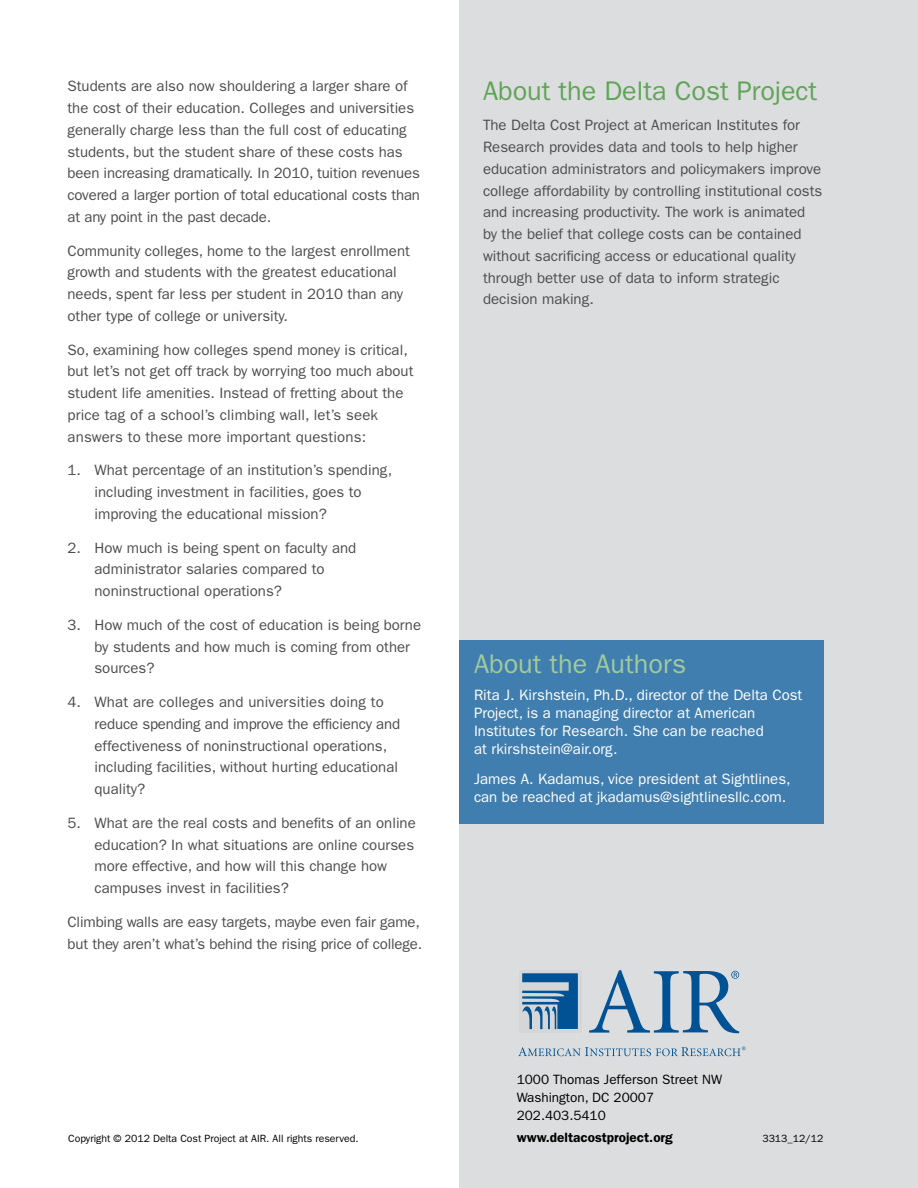
<style>
.page{position:relative;width:918px;height:1188px;background:#fff}
.page>*{position:absolute;margin:0;border:0;box-sizing:border-box;transform-origin:0 0}
.t1{font:27px "ITC Franklin Gothic Std";color:#5fa557}
.t2{font:27px "ITC Franklin Gothic Std";color:#a1ca9c}
.t3{font:15px/21.8px "ITC Franklin Gothic Std";color:#4d4d4f}
.t4{font:15px/18px "ITC Franklin Gothic Std";color:#fff}
.t5{font:13.5px/18px "ITC Franklin Gothic Std";color:#000}
.t6{font:600 13.5px "ITC Franklin Gothic Std";color:#000}
.t7{font:10.5px "ITC Franklin Gothic Std";color:#000}
</style>
<div class="page">
<div style="left:459px;top:0;width:459px;height:1188px;background:#dcddde"></div>
<svg style="left:589px;top:970px;width:150px;height:63px"></svg>
<div style="left:519px;top:970px;width:62px;height:63px;background:#d4d6d7"></div>
<svg style="left:522px;top:973px;width:56px;height:56px"></svg>
<svg style="left:518px;top:1047px;width:227px;height:9px"></svg>
<div style="left:459px;top:640px;width:365px;height:184px;background:#407eaf"></div>
<p class="t3" style="left:68px;top:75px;width:354px">Students are also now shouldering a larger share of the cost of their education. Colleges and universities generally charge less than the full cost of educating students, but the student share of these costs has been increasing dramatically. In 2010, tuition revenues covered a larger portion of total educational costs than at any point in the past decade.</p>
<p class="t3" style="left:68px;top:240px;width:344px">Community colleges, home to the largest enrollment growth and students with the greatest educational needs, spent far less per student in 2010 than any other type of college or university.</p>
<p class="t3" style="left:68px;top:339px;width:347px">So, examining how colleges spend money is critical, but let’s not get off track by worrying too much about student life amenities. Instead of fretting about the price tag of a school’s climbing wall, let’s seek answers to these more important questions:</p>
<p class="t3" style="left:94px;top:459px;width:299px;text-indent:-27px">1. What percentage of an institution’s spending, including investment in facilities, goes to improving the educational mission?</p>
<p class="t3" style="left:94px;top:537px;width:263px;text-indent:-27px">2. How much is being spent on faculty and administrator salaries compared to noninstructional operations?</p>
<p class="t3" style="left:94px;top:614px;width:328px;text-indent:-27px">3. How much of the cost of education is being borne by students and how much is coming from other sources?</p>
<p class="t3" style="left:94px;top:691px;width:307px;text-indent:-27px">4. What are colleges and universities doing to reduce spending and improve the efficiency and effectiveness of noninstructional operations, including facilities, without hurting educational quality?</p>
<p class="t3" style="left:94px;top:812px;width:323px;text-indent:-27px">5. What are the real costs and benefits of an online education? In what situations are online courses more effective, and how will this change how campuses invest in facilities?</p>
<p class="t3" style="left:68px;top:911px;width:356px">Climbing walls are easy targets, maybe even fair game, but they aren’t what’s behind the rising price of college.</p>
<p class="t7" style="left:68px;top:1132px;width:292px">Copyright © 2012 Delta Cost Project at AIR. All rights reserved.</p>
<h1 class="t1" style="left:483px;top:75px;width:336px">About the Delta Cost Project</h1>
<p class="t3" style="left:483px;top:114px;width:341px">The Delta Cost Project at American Institutes for Research provides data and tools to help higher education administrators and policymakers improve college affordability by controlling institutional costs and increasing productivity. The work is animated by the belief that college costs can be contained without sacrificing access or educational quality through better use of data to inform strategic decision making.</p>
<h1 class="t2" style="left:474px;top:649px;width:214px">About the Authors</h1>
<p class="t4" style="left:474px;top:686px;width:330px">Rita J. Kirshstein, Ph.D., director of the Delta Cost Project, is a managing director at American Institutes for Research. She can be reached<br>at rkirshstein@air.org.</p>
<p class="t4" style="left:474px;top:770px;width:318px">James A. Kadamus, vice president at Sightlines, can be reached at jkadamus@sightlinesllc.com.</p>
<p class="t5" style="left:517px;top:1071px;width:207px">1000 Thomas Jefferson Street NW<br>Washington, DC 20007<br>202.403.5410</p>
<p class="t6" style="left:517px;top:1129px;width:158px">www.deltacostproject.org</p>
<p class="t7" style="left:762px;top:1132px;width:63px">3313_12/12</p>
</div>
